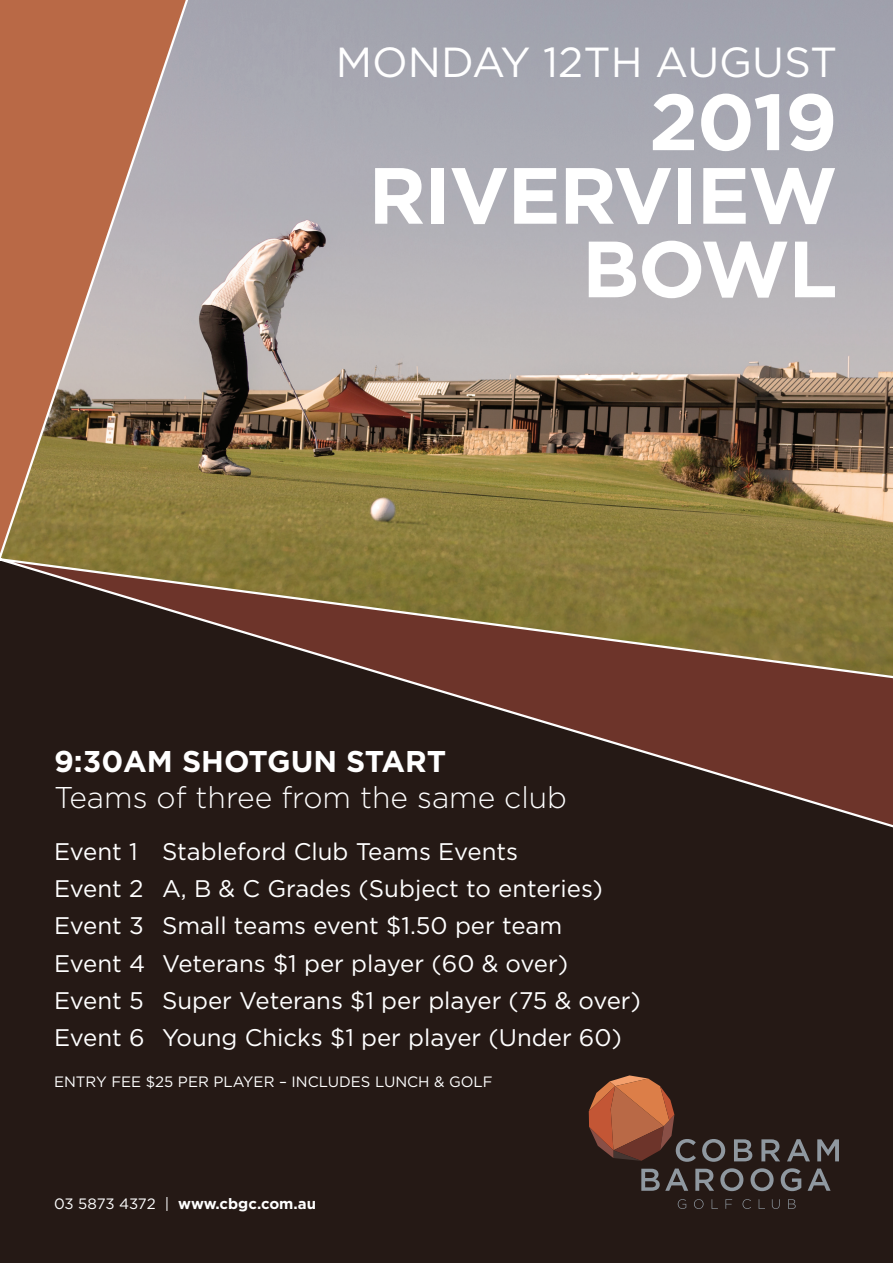
<style>
.page{position:relative;width:893px;height:1263px;background:#251915}
.page>*{position:absolute;margin:0;border:0;box-sizing:border-box;transform-origin:0 0}
.t1{font:700 79.5px/73.5px "Gotham";letter-spacing:-.02em;color:#fff;text-align:right}
.t2{font:42px "Gotham";color:#fff}
.t3{font:300 30px "Gotham";color:#fff}
.t4{font:700 30px "Gotham";color:#fff}
.t5{font:24px/37.3px "Gotham";color:#fff}
.t6{font:15px "Gotham";color:#fff}
.t7{font:700 15px "Gotham";color:#fff}
.s1{font-weight:400}
</style>
<div class="page">
<img style="left:192px;top:0;width:701px;height:553px">
<svg style="left:5px;top:553px;width:888px;height:275px"></svg>
<svg style="left:0;top:0;width:192px;height:562px"></svg>
<svg style="left:589px;top:1075px;width:250px;height:134px"></svg>
<h2 class="t2" style="left:336px;top:39px;width:503px">MONDAY 12TH AUGUST</h2>
<h1 class="t1" style="left:368px;top:83px;width:471px">2019<br>RIVERVIEW<br>BOWL</h1>
<p class="t4" style="left:54px;top:744px;width:394px">9:30AM SHOTGUN START</p>
<p class="t3" style="left:54px;top:781px;width:515px">Teams of three from the same club</p>
<p class="t5" style="left:54px;top:832px;width:589px">Event 1 Stableford Club Teams Events<br>Event 2 A, B &amp; C Grades (Subject to enteries)<br>Event 3 Small teams event $1.50 per team<br>Event 4 Veterans $1 per player (60 &amp; over)<br>Event 5 Super Veterans $1 per player (75 &amp; over)<br>Event 6 Young Chicks $1 per player (Under 60)</p>
<p class="t6" style="left:54px;top:1073px;width:440px">ENTRY FEE $25 PER PLAYER – INCLUDES LUNCH &amp; GOLF</p>
<p class="t7" style="left:54px;top:1195px;width:264px"><span class="s1">03 5873 4372 |</span> www.cbgc.com.au</p>
</div>
